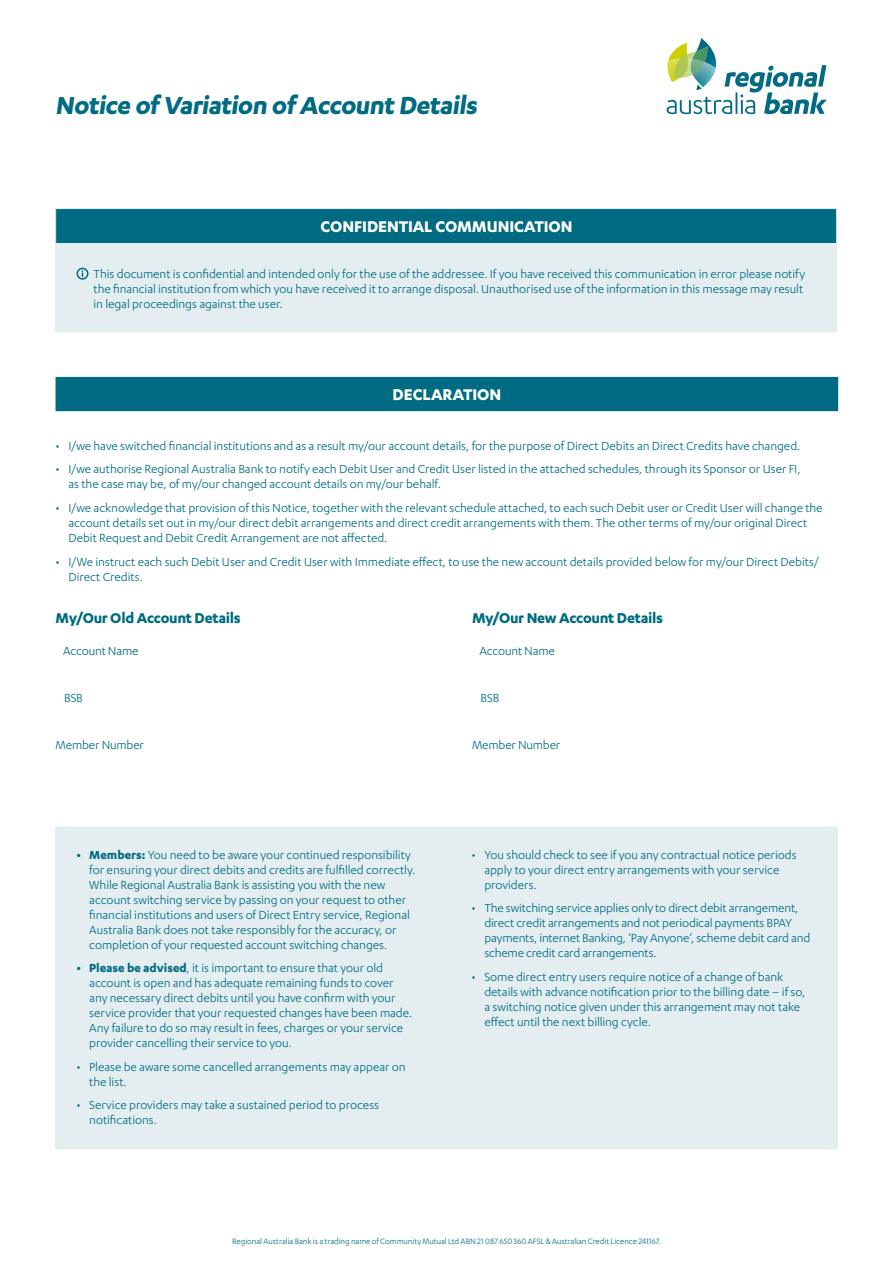
<style>
.page{position:relative;width:893px;height:1263px;background:#fff}
.page>*{position:absolute;margin:0;border:0;box-sizing:border-box;transform-origin:0 0}
.t1{font:700 28.5px "Karbon";color:#006b82}
.t2{font:700 18px "Karbon";letter-spacing:-.005em;color:#fff}
.t3{font:700 16.5px "Karbon";letter-spacing:-.02em;color:#006b82}
.t4{font:13.5px/15px "Karbon";letter-spacing:-.005em;color:#006b82}
.t5{font:9px "Karbon";letter-spacing:-.005em;color:#006b82}
.s1{font-weight:700}
</style>
<div class="page">
<svg style="left:666px;top:38px;width:161px;height:76px"></svg>
<div style="left:56px;top:209px;width:781px;height:123px;background:#e4eef1"></div>
<div style="left:57px;top:210px;width:778px;height:33px;background:#006b82"></div>
<div style="left:55px;top:208px;width:782px;height:124px;border:1px solid #e4eef1"></div>
<div style="left:77px;top:268px;width:12px;height:12px;border:2px solid #006b82;border-radius:50%"></div>
<div style="left:55px;top:826px;width:783px;height:323px;background:#e4eef1;border:1px solid #e4eef1"></div>
<div style="left:56px;top:377px;width:782px;height:34px;background:#006b82"></div>
<h1 class="t1" style="left:55px;top:89px;width:428px">Notice of Variation of Account Details</h1>
<h2 class="t2" style="left:320px;top:216px;width:253px">CONFIDENTIAL COMMUNICATION</h2>
<p class="t4" style="left:94px;top:266px;width:713px">This document is confidential and intended only for the use of the addressee. If you have received this communication in error please notify the financial institution from which you have received it to arrange disposal. Unauthorised use of the information in this message may result in legal proceedings against the user.</p>
<h2 class="t2" style="left:393px;top:384px;width:110px">DECLARATION</h2>
<p class="t4" style="left:56px;top:438px;width:746px">• I/we have switched financial institutions and as a result my/our account details, for the purpose of Direct Debits an Direct Credits have changed.</p>
<p class="t4" style="left:68px;top:461px;width:734px;text-indent:-13px">• I/we authorise Regional Australia Bank to notify each Debit User and Credit User listed in the attached schedules, through its Sponsor or User FI, as the case may be, of my/our changed account details on my/our behalf.</p>
<p class="t4" style="left:68px;top:500px;width:756px;text-indent:-13px">• I/we acknowledge that provision of this Notice, together with the relevant schedule attached, to each such Debit user or Credit User will change the account details set out in my/our direct debit arrangements and direct credit arrangements with them. The other terms of my/our original Direct<br>Debit Request and Debit Credit Arrangement are not affected.</p>
<p class="t4" style="left:68px;top:553px;width:752px;text-indent:-13px">• I/We instruct each such Debit User and Credit User with Immediate effect, to use the new account details provided below for my/our Direct Debits/<br>Direct Credits.</p>
<p class="t3" style="left:56px;top:609px;width:187px">My/Our Old Account Details</p>
<p class="t4" style="left:63px;top:643px;width:77px">Account Name</p>
<p class="t4" style="left:64px;top:690px;width:20px">BSB</p>
<p class="t4" style="left:56px;top:737px;width:90px">Member Number</p>
<p class="t3" style="left:472px;top:609px;width:193px">My/Our New Account Details</p>
<p class="t4" style="left:479px;top:643px;width:77px">Account Name</p>
<p class="t4" style="left:480px;top:690px;width:20px">BSB</p>
<p class="t4" style="left:472px;top:737px;width:90px">Member Number</p>
<p class="t4" style="left:89px;top:847px;width:328px;text-indent:-13px"><span class="s1">• Members:</span> You need to be aware your continued responsibility for ensuring your direct debits and credits are fulfilled correctly.<br>While Regional Australia Bank is assisting you with the new account switching service by passing on your request to other financial institutions and users of Direct Entry service, Regional Australia Bank does not take responsibly for the accuracy, or completion of your requested account switching changes.</p>
<p class="t4" style="left:89px;top:960px;width:324px;text-indent:-13px"><span class="s1">• Please be advised</span>, it is important to ensure that your old account is open and has adequate remaining funds to cover any necessary direct debits until you have confirm with your service provider that your requested changes have been made.<br>Any failure to do so may result in fees, charges or your service provider cancelling their service to you.</p>
<p class="t4" style="left:89px;top:1059px;width:318px;text-indent:-13px">• Please be aware some cancelled arrangements may appear on the list.</p>
<p class="t4" style="left:89px;top:1097px;width:291px;text-indent:-13px">• Service providers may take a sustained period to process notifications.</p>
<p class="t4" style="left:484px;top:847px;width:314px;text-indent:-13px">• You should check to see if you any contractual notice periods apply to your direct entry arrangements with your service providers.</p>
<p class="t4" style="left:484px;top:900px;width:327px;text-indent:-13px">• The switching service applies only to direct debit arrangement, direct credit arrangements and not periodical payments BPAY payments, internet Banking, ‘Pay Anyone’, scheme debit card and scheme credit card arrangements.</p>
<p class="t4" style="left:484px;top:969px;width:323px;text-indent:-13px">• Some direct entry users require notice of a change of bank details with advance notification prior to the billing date – if so, a switching notice given under this arrangement may not take effect until the next billing cycle.</p>
<p class="t5" style="left:232px;top:1236px;width:430px">Regional Australia Bank is a trading name of Community Mutual Ltd ABN 21 087 650 360 AFSL &amp; Australian Credit Licence 241167.</p>
</div>
